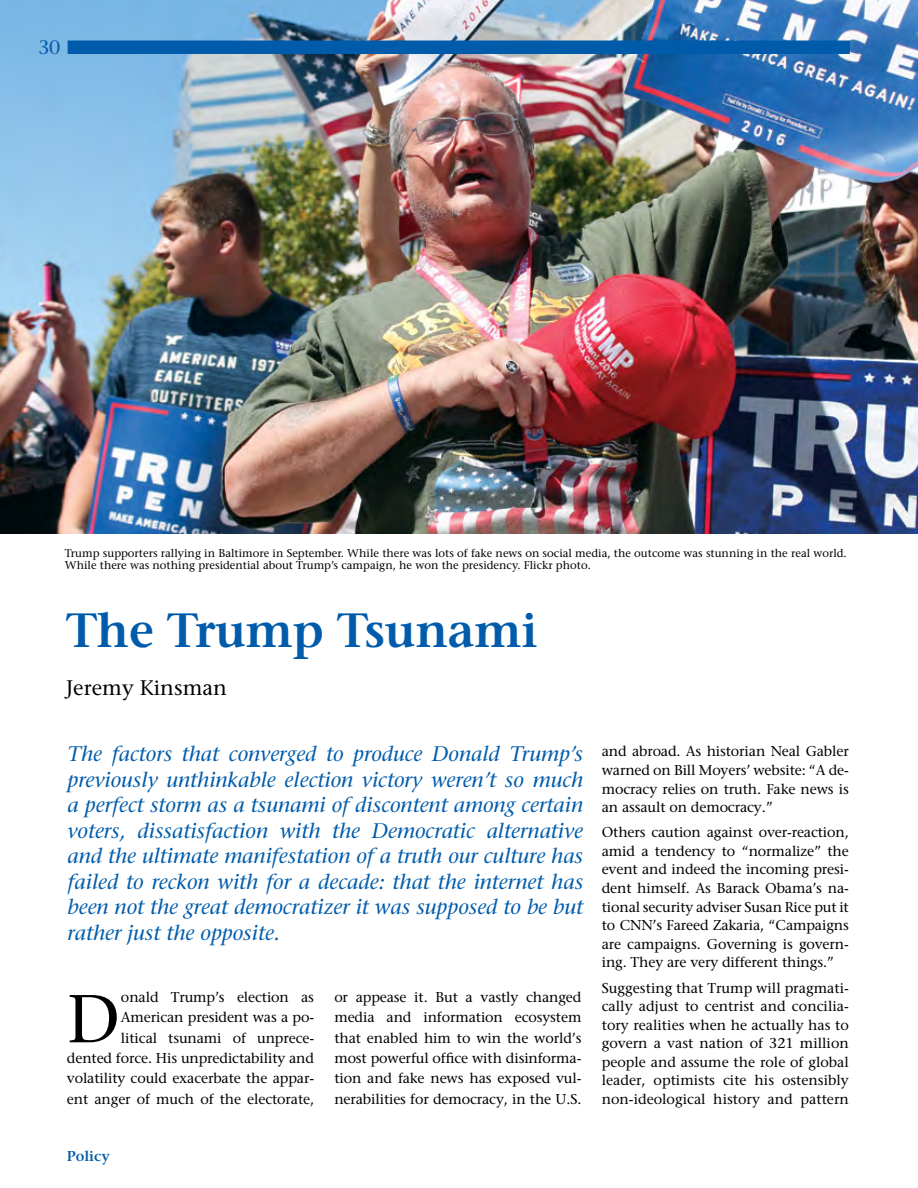
<style>
.page{position:relative;width:918px;height:1188px;background:#fff}
.page>*{position:absolute;margin:0;border:0;box-sizing:border-box;transform-origin:0 0}
.t1{font:67.5px "Stone Serif";color:#000}
.t2{font:600 48px "Stone Serif";letter-spacing:-.01em;color:#005cab}
.t3{font:italic 21px/25.5px "Stone Serif";color:#005cab;text-align:justify}
.t4{font:21px "Stone Serif";color:#000}
.t5{font:19.5px "Stone Serif";color:#005cab}
.t6{font:14.25px/18.6px "Stone Serif";letter-spacing:-.01em;color:#000;text-align:justify}
.t7{font:600 14.25px "Stone Serif";color:#005cab}
.t8{font:11.25px/12.8px "Stone Serif";color:#000}
</style>
<div class="page">
<img style="left:0;top:0;width:918px;height:534px">
<div style="left:68px;top:41px;width:782px;height:13px;background:#005cab"></div>
<h3 class="t5" style="left:39px;top:36px;width:23px">30</h3>
<p class="t8" style="left:65px;top:546px;width:784px">Trump supporters rallying in Baltimore in September. While there was lots of fake news on social media, the outcome was stunning in the real world.<br>While there was nothing presidential about Trump’s campaign, he won the presidency. Flickr photo.</p>
<h2 class="t2" style="left:66px;top:602px;width:473px">The Trump Tsunami</h2>
<h3 class="t4" style="left:66px;top:675px;width:163px">Jeremy Kinsman</h3>
<p class="t3" style="left:68px;top:741px;width:517px">The factors that converged to produce Donald Trump’s previously unthinkable election victory weren’t so much a perfect storm as a tsunami of discontent among certain voters, dissatisfaction with the Democratic alternative and the ultimate manifestation of a truth our culture has failed to reckon with for a decade: that the internet has been not the great democratizer it was supposed to be but rather just the opposite.</p>
<p class="t6" style="left:67px;top:987px;width:249px;line-height:20.4px;text-align:right">onald Trump’s election as American president was a po-<br>litical tsunami of unprece-<br>dented force. His unpredictability and volatility could exacerbate the appar&shy;ent anger of much of the electorate,</p>
<p class="t6" style="left:334px;top:987px;width:249px;line-height:20.4px">or appease it. But a vastly changed media and information ecosystem that enabled him to win the world’s most powerful office with disinforma&shy;tion and fake news has exposed vul&shy;nerabilities for democracy, in the U.S.</p>
<h1 class="t1" style="left:67px;top:979px;width:55px">D</h1>
<p class="t7" style="left:67px;top:1148px;width:45px">Policy</p>
<p class="t6" style="left:602px;top:742px;width:249px">and abroad. As historian Neal Gabler warned on Bill Moyers’ website: “A de&shy;mocracy relies on truth. Fake news is an assault on democracy.”</p>
<p class="t6" style="left:602px;top:823px;width:249px">Others caution against over-reaction, amid a tendency to “normalize” the event and indeed the incoming presi&shy;dent himself. As Barack Obama’s na&shy;tional security adviser Susan Rice put it to CNN’s Fareed Zakaria, “Campaigns are campaigns. Governing is govern&shy;ing. They are very different things.”</p>
<p class="t6" style="left:602px;top:978px;width:249px">Suggesting that Trump will pragmati&shy;cally adjust to centrist and concilia&shy;tory realities when he actually has to govern a vast nation of 321 million people and assume the role of global leader, optimists cite his ostensibly non-ideological history and pattern</p>
</div>
